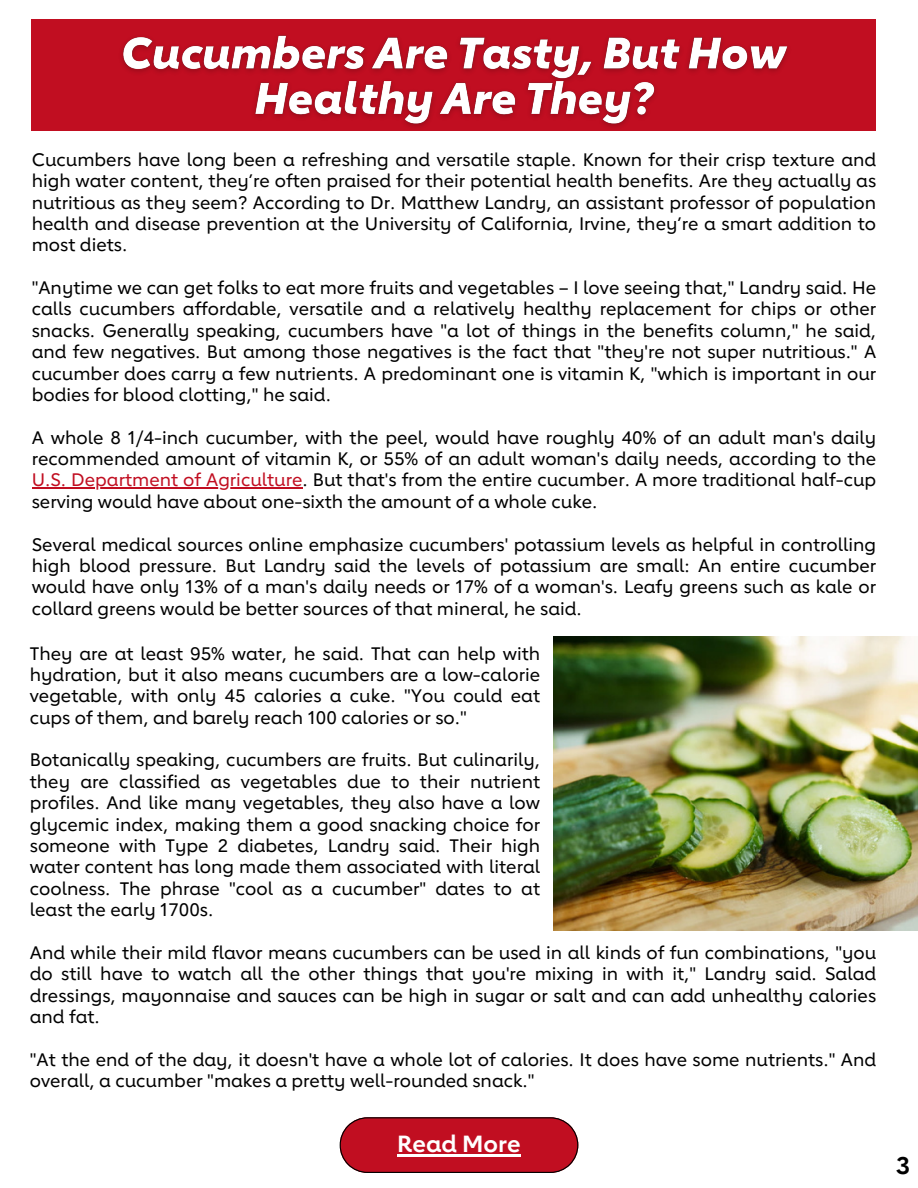
<style>
.page{position:relative;width:918px;height:1188px;background:#fff}
.page>*{position:absolute;margin:0;border:0;box-sizing:border-box;transform-origin:0 0}
.t1{font:700 24px "Lub Dub";color:#000}
.t2{font:700 23.25px "Lub Dub";color:#fff}
.t3{font:500 18px/21.3px "Lub Dub";color:#000;text-align:justify}
.s1{color:#c10e21}
</style>
<div class="page">
<div style="left:32px;top:19px;width:844px;height:112px;background:#c10e21"></div>
<img style="left:553px;top:637px;width:365px;height:294px">
<img style="left:122px;top:35px;width:666px;height:92px">
<hr style="left:32px;top:488px;width:271px;height:1px;background:#c10e21">
<svg style="left:340px;top:1117px;width:238px;height:56px;background:#bb1b2c"></svg>
<hr style="left:397px;top:1155px;width:124px;height:2px;background:#fff">
<p class="t3" style="left:32px;top:148px;width:846px">Cucumbers have long been a refreshing and versatile staple. Known for their crisp texture and high water content, they’re often praised for their potential health benefits. Are they actually as nutritious as they seem? According to Dr. Matthew Landry, an assistant professor of population health and disease prevention at the University of California, Irvine, they’re a smart addition to most diets.</p>
<p class="t3" style="left:32px;top:277px;width:846px">"Anytime we can get folks to eat more fruits and vegetables – I love seeing that," Landry said. He calls cucumbers affordable, versatile and a relatively healthy replacement for chips or other snacks. Generally speaking, cucumbers have "a lot of things in the benefits column," he said, and few negatives. But among those negatives is the fact that "they're not super nutritious." A cucumber does carry a few nutrients. A predominant one is vitamin K, "which is important in our bodies for blood clotting," he said.</p>
<p class="t3" style="left:32px;top:426px;width:846px">A whole 8 1/4-inch cucumber, with the peel, would have roughly 40% of an adult man's daily recommended amount of vitamin K, or 55% of an adult woman's daily needs, according to the</p>
<p class="t3" style="left:32px;top:469px;width:846px"><span class="s1">U.S. Department of Agriculture</span>. But that's from the entire cucumber. A more traditional half-cup serving would have about one-sixth the amount of a whole cuke.</p>
<p class="t3" style="left:32px;top:533px;width:846px">Several medical sources online emphasize cucumbers' potassium levels as helpful in controlling high blood pressure. But Landry said the levels of potassium are small: An entire cucumber</p>
<p class="t3" style="left:32px;top:576px;width:846px">would have only 13% of a man's daily needs or 17% of a woman's. Leafy greens such as kale or collard greens would be better sources of that mineral, he said.</p>
<p class="t3" style="left:30px;top:642px;width:512px">They are at least 95% water, he said. That can help with hydration, but it also means cucumbers are a low-calorie vegetable, with only 45 calories a cuke. "You could eat cups of them, and barely reach 100 calories or so."</p>
<p class="t3" style="left:30px;top:749px;width:512px">Botanically speaking, cucumbers are fruits. But culinarily, they are classified as vegetables due to their nutrient profiles. And like many vegetables, they also have a low glycemic index, making them a good snacking choice for someone with Type 2 diabetes, Landry said. Their high water content has long made them associated with literal coolness. The phrase "cool as a cucumber" dates to at least the early 1700s.</p>
<h2 class="t3" style="left:30px;top:941px;width:848px">And while their mild flavor means cucumbers can be used in all kinds of fun combinations, "you do still have to watch all the other things that you're mixing in with it," Landry said. Salad dressings, mayonnaise and sauces can be high in sugar or salt and can add unhealthy calories and fat.</h2>
<p class="t3" style="left:30px;top:1048px;width:848px">"At the end of the day, it doesn't have a whole lot of calories. It does have some nutrients." And overall, a cucumber "makes a pretty well-rounded snack."</p>
<p class="t2" style="left:397px;top:1129px;width:125px">Read More</p>
<p class="t1" style="left:896px;top:1150px;width:16px">3</p>
</div>
